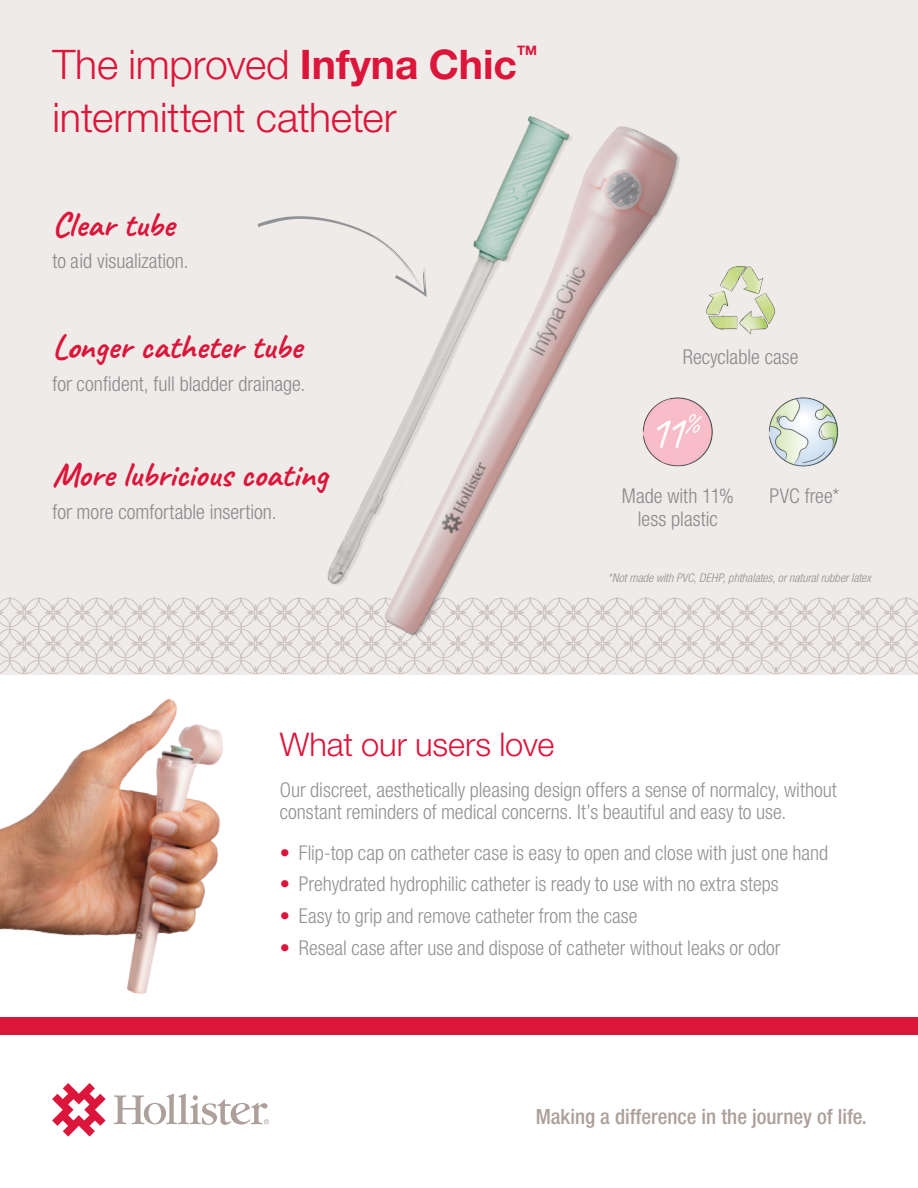
<style>
.page{position:relative;width:918px;height:1188px;background:#fff}
.page>*{position:absolute;margin:0;border:0;box-sizing:border-box;transform-origin:0 0}
.Red_Page_Headers{font:300 40.8px "Helvetica Neue LT Std";letter-spacing:-.005em;color:#dc153b}
.Handwritten_Caption{font:700 34.65px "Caveat";letter-spacing:-.005em;color:#dc153b}
.Large_Intro_Text{font:300 32.7px "Helvetica Neue LT Std";letter-spacing:-.005em;color:#dc153b}
.t1{font:500 condensed 21px "Helvetica Neue LT Std";color:#ada09a}
.Large_Intro_Text-2{font:300 condensed 20.4px/22.5px "Helvetica Neue LT Std";color:#919295}
.Caption_Text{font:300 condensed 20.4px "Helvetica Neue LT Std";color:#8a898d}
.Red_Page_Headers-2{font:700 13.05px "Helvetica Neue LT Std";color:#dc153b}
.Large_Intro_Text-3{font:italic 300 condensed 12px "Helvetica Neue LT Std";letter-spacing:.005em;color:#919295}
.s1{font-weight:700}
.s2{color:#dc153b}
</style>
<div class="page">
<img style="left:0;top:674px;width:346px;height:320px">
<div style="left:0;top:0;width:918px;height:674px;background:#eeebe8"></div>
<svg style="left:0;top:598px;width:918px;height:76px"></svg>
<img style="left:719px;top:266px;width:57px;height:69px">
<img style="left:768px;top:397px;width:70px;height:70px">
<svg style="left:258px;top:219px;width:17px;height:8px"></svg>
<img style="left:275px;top:216px;width:63px;height:426px">
<img style="left:338px;top:116px;width:381px;height:554px">
<div style="left:0;top:1017px;width:918px;height:18px;background:#dc153b"></div>
<svg style="left:52px;top:1083px;width:54px;height:54px"></svg>
<svg style="left:114px;top:1094px;width:155px;height:31px"></svg>
<p class="Red_Page_Headers" style="left:52px;top:39px;width:466px">The improved <span class="s1">Infyna Chic</span></p>
<p class="Red_Page_Headers-2" style="left:517px;top:42px;width:21px">TM</p>
<p class="Red_Page_Headers" style="left:52px;top:92px;width:346px">intermittent catheter</p>
<p class="Handwritten_Caption" style="left:52px;top:203px;width:123px">Clear tube</p>
<p class="Caption_Text" style="left:52px;top:249px;width:138px">to aid visualization.</p>
<p class="Handwritten_Caption" style="left:52px;top:325px;width:251px">Longer catheter tube</p>
<p class="Caption_Text" style="left:52px;top:372px;width:255px">for confident, full bladder drainage.</p>
<p class="Handwritten_Caption" style="left:52px;top:453px;width:277px">More lubricious coating</p>
<p class="Caption_Text" style="left:52px;top:500px;width:226px">for more comfortable insertion.</p>
<p class="Caption_Text" style="left:683px;top:345px;width:117px">Recyclable case</p>
<p class="Caption_Text" style="left:622px;top:484px;width:114px">Made with 11%</p>
<p class="Caption_Text" style="left:769px;top:484px;width:71px">PVC free*</p>
<p class="Caption_Text" style="left:638px;top:507px;width:82px">less plastic</p>
<p class="Large_Intro_Text-3" style="left:608px;top:571px;width:264px">*Not made with PVC, DEHP, phthalates, or natural rubber latex</p>
<p class="Large_Intro_Text" style="left:280px;top:724px;width:276px">What our users love</p>
<p class="Large_Intro_Text-2" style="left:280px;top:778px;width:559px">Our discreet, aesthetically pleasing design offers a sense of normalcy, without constant reminders of medical concerns. It’s beautiful and easy to use.</p>
<p class="Large_Intro_Text-2" style="left:280px;top:841px;width:550px"><span class="s2">•</span> Flip-top cap on catheter case is easy to open and close with just one hand</p>
<p class="Large_Intro_Text-2" style="left:280px;top:873px;width:501px"><span class="s2">•</span> Prehydrated hydrophilic catheter is ready to use with no extra steps</p>
<p class="Large_Intro_Text-2" style="left:280px;top:904px;width:359px"><span class="s2">•</span> Easy to grip and remove catheter from the case</p>
<p class="Large_Intro_Text-2" style="left:280px;top:936px;width:502px"><span class="s2">•</span> Reseal case after use and dispose of catheter without leaks or odor</p>
<p class="t1" style="left:536px;top:1104px;width:333px">Making a difference in the journey of life.</p>
</div>
